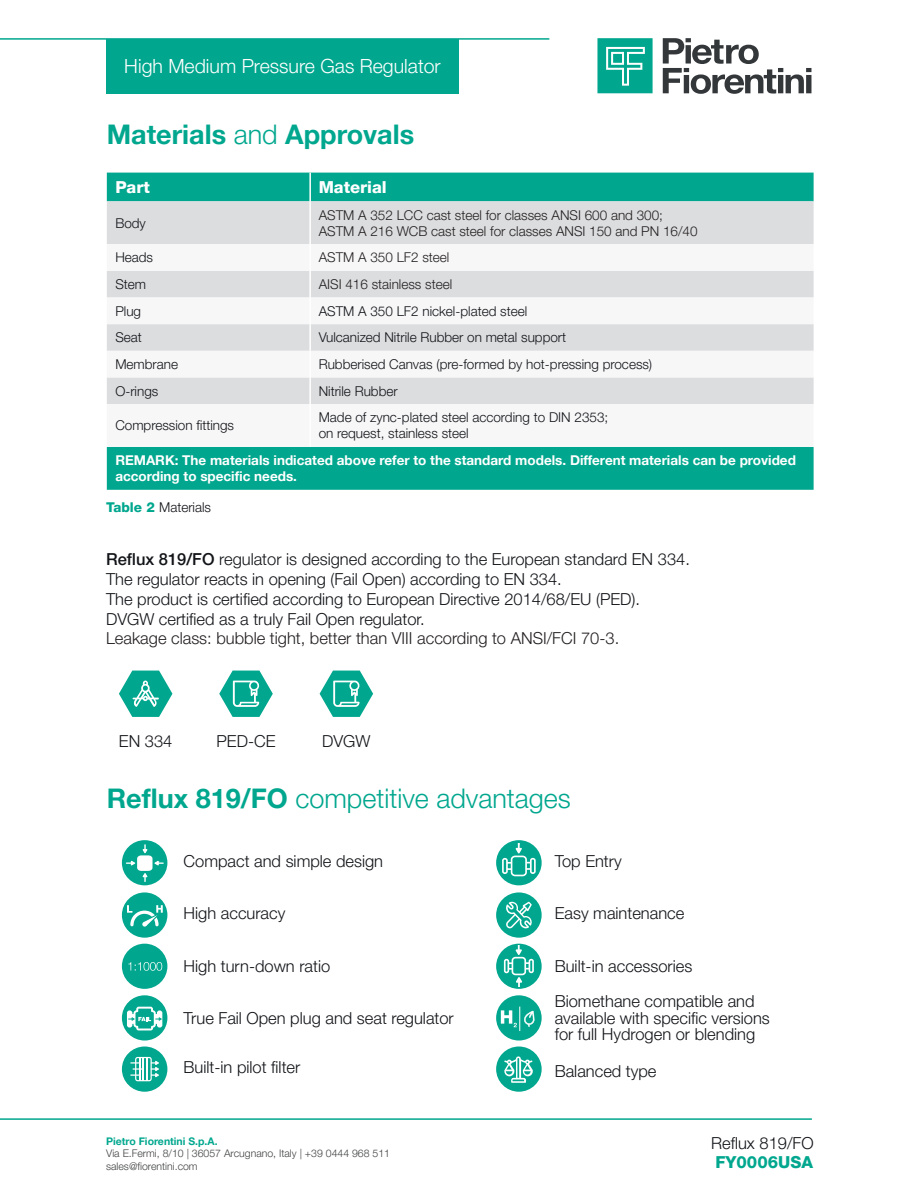
<style>
.page{position:relative;width:918px;height:1188px;background:#fff}
.page>*{position:absolute;margin:0;border:0;box-sizing:border-box;transform-origin:0 0}
.Titoletto{font:300 27px "Helvetica Neue LT Pro";color:#00a78e}
.Titoletto-2{font:700 27px "Helvetica Neue LT Pro";color:#00a78e}
.t1{font:300 19.5px "Helvetica Neue LT Pro";color:#fff}
.Testo{font:300 16.5px/16.5px "Helvetica Neue LT Pro";color:#121418}
.bullet_non_puntato{font:300 16.5px "Helvetica Neue LT Pro";color:#121418}
.Testo-2{font:300 16.5px "Helvetica Neue LT Pro";color:#231f20}
.testo_sciolto{font:300 16.5px "Helvetica Neue LT Pro";color:#121418}
.titoli_tabella_bianc{font:800 16.5px "Helvetica Neue LT Pro";color:#fff}
.titoletto_technische{font:800 16.5px "Helvetica Neue LT Pro";color:#00a78e}
.testo_tabella{font:300 13.5px "Helvetica Neue LT Pro";color:#121418}
.testo_tabella-2{font:300 13.5px "Helvetica Neue LT Pro";color:#231f20}
.testo_tabella-3{font:700 13.5px/16.2px "Helvetica Neue LT Pro";color:#fff}
.t2{font:300 10.5px/12.6px "Helvetica Neue LT Pro";color:#414243}
.t3{font:700 10.5px "Helvetica Neue LT Pro";color:#00a78e}
.s1{font-weight:300}
.s2{font-weight:800;color:#00a78e}
.s3{font-weight:500}
.s4{font-weight:700}
</style>
<div class="page">
<hr style="left:0;top:38px;width:549px;height:2px;background:#00a78e">
<hr style="left:0;top:1118px;width:812px;height:2px;background:#00a78e">
<svg style="left:663px;top:38px;width:148px;height:56px"></svg>
<svg style="left:597px;top:38px;width:56px;height:55px;background:#29b5a0"></svg>
<div style="left:106px;top:39px;width:353px;height:55px;background:#00a78e"></div>
<div style="left:107px;top:173px;width:707px;height:317px;background:#00a78e"></div>
<div style="left:107px;top:201px;width:707px;height:43px;background:#dcdddf"></div>
<svg style="left:107px;top:244px;width:707px;height:203px"></svg>
<hr style="left:309px;top:298px;width:2px;height:26px;background:#fff">
<hr style="left:309px;top:324px;width:2px;height:27px;background:#fff">
<hr style="left:309px;top:351px;width:2px;height:26px;background:#fff">
<hr style="left:309px;top:377px;width:2px;height:27px;background:#fff">
<hr style="left:309px;top:404px;width:2px;height:43px;background:#fff">
<hr style="left:309px;top:201px;width:2px;height:43px;background:#fff">
<hr style="left:309px;top:244px;width:2px;height:27px;background:#fff">
<hr style="left:309px;top:271px;width:2px;height:27px;background:#fff">
<hr style="left:309px;top:173px;width:2px;height:28px;background:#fff">
<svg style="left:119px;top:671px;width:53px;height:46px"></svg>
<svg style="left:320px;top:671px;width:53px;height:46px"></svg>
<svg style="left:219px;top:671px;width:54px;height:46px"></svg>
<div style="left:122px;top:840px;width:45px;height:45px;background:#00a78e;border-radius:50%"></div>
<svg style="left:126px;top:844px;width:38px;height:38px"></svg>
<div style="left:496px;top:840px;width:46px;height:45px;background:#00a78e;border-radius:50%"></div>
<svg style="left:502px;top:843px;width:34px;height:33px"></svg>
<div style="left:122px;top:892px;width:45px;height:46px;background:#00a78e;border-radius:50%"></div>
<svg style="left:127px;top:905px;width:36px;height:22px"></svg>
<div style="left:496px;top:892px;width:46px;height:46px;background:#00a78e;border-radius:50%"></div>
<svg style="left:506px;top:902px;width:26px;height:26px"></svg>
<div style="left:122px;top:944px;width:45px;height:45px;background:#00a78e;border-radius:50%"></div>
<svg style="left:128px;top:962px;width:34px;height:9px"></svg>
<div style="left:496px;top:944px;width:46px;height:45px;background:#00a78e;border-radius:50%"></div>
<svg style="left:504px;top:945px;width:30px;height:42px"></svg>
<div style="left:122px;top:995px;width:45px;height:46px;background:#00a78e;border-radius:50%"></div>
<svg style="left:127px;top:1007px;width:35px;height:23px"></svg>
<div style="left:122px;top:1047px;width:45px;height:45px;background:#00a78e;border-radius:50%"></div>
<svg style="left:130px;top:1057px;width:29px;height:24px"></svg>
<div style="left:496px;top:1047px;width:46px;height:45px;background:#00a78e;border-radius:50%"></div>
<svg style="left:504px;top:1056px;width:29px;height:27px"></svg>
<div style="left:496px;top:995px;width:46px;height:46px;background:#00a78e;border-radius:50%"></div>
<svg style="left:501px;top:1007px;width:33px;height:24px"></svg>
<p class="t1" style="left:124px;top:54px;width:318px">High Medium Pressure Gas Regulator</p>
<p class="Titoletto-2" style="left:107px;top:118px;width:309px">Materials <span class="s1">and</span> Approvals</p>
<p class="titoli_tabella_bianc" style="left:115px;top:177px;width:36px">Part</p>
<p class="titoli_tabella_bianc" style="left:319px;top:177px;width:70px">Material</p>
<p class="testo_tabella" style="left:115px;top:215px;width:32px">Body</p>
<p class="testo_tabella-2" style="left:319px;top:206px;width:346px">ASTM A 352 LCC cast steel for classes ANSI 600 and 300;</p>
<p class="testo_tabella-2" style="left:319px;top:223px;width:380px">ASTM A 216 WCB cast steel for classes ANSI 150 and PN 16/40</p>
<p class="testo_tabella" style="left:115px;top:249px;width:39px">Heads</p>
<p class="testo_tabella-2" style="left:319px;top:249px;width:132px">ASTM A 350 LF2 steel</p>
<p class="testo_tabella" style="left:115px;top:276px;width:32px">Stem</p>
<p class="testo_tabella-2" style="left:319px;top:276px;width:135px">AISI 416 stainless steel</p>
<p class="testo_tabella" style="left:115px;top:303px;width:27px">Plug</p>
<p class="testo_tabella" style="left:319px;top:303px;width:210px">ASTM A 350 LF2 nickel-plated steel</p>
<p class="testo_tabella" style="left:115px;top:329px;width:28px">Seat</p>
<p class="testo_tabella" style="left:319px;top:329px;width:249px">Vulcanized Nitrile Rubber on metal support</p>
<p class="testo_tabella" style="left:115px;top:356px;width:64px">Membrane</p>
<p class="testo_tabella" style="left:319px;top:356px;width:335px">Rubberised Canvas (pre-formed by hot-pressing process)</p>
<p class="testo_tabella" style="left:115px;top:383px;width:44px">O-rings</p>
<p class="testo_tabella" style="left:319px;top:383px;width:81px">Nitrile Rubber</p>
<p class="testo_tabella" style="left:115px;top:417px;width:120px">Compression fittings</p>
<p class="testo_tabella" style="left:319px;top:409px;width:291px">Made of zync-plated steel according to DIN 2353;</p>
<p class="testo_tabella" style="left:319px;top:425px;width:152px">on request, stainless steel</p>
<p class="testo_tabella-3" style="left:115px;top:452px;width:682px">REMARK: The materials indicated above refer to the standard models. Different materials can be provided according to specific needs.</p>
<p class="testo_tabella" style="left:106px;top:499px;width:107px"><span class="s2">Table 2</span> Materials</p>
<p class="Testo" style="left:106px;top:551px;width:585px"><span class="s3">Reflux 819/FO</span> regulator is designed according to the European standard EN 334.</p>
<p class="Testo" style="left:106px;top:571px;width:457px">The regulator reacts in opening (Fail Open) according to EN 334.</p>
<p class="Testo" style="left:106px;top:590px;width:536px">The product is certified according to European Directive 2014/68/EU (PED).</p>
<p class="Testo" style="left:106px;top:610px;width:320px">DVGW certified as a truly Fail Open regulator.</p>
<p class="Testo-2" style="left:106px;top:628px;width:515px">Leakage class: bubble tight, better than VIII according to ANSI/FCI 70-3.</p>
<p class="bullet_non_puntato" style="left:119px;top:731px;width:55px">EN 334</p>
<p class="bullet_non_puntato" style="left:217px;top:731px;width:60px">PED-CE</p>
<p class="bullet_non_puntato" style="left:322px;top:731px;width:50px">DVGW</p>
<p class="Titoletto" style="left:107px;top:782px;width:466px"><span class="s4">Reflux 819/FO</span> competitive advantages</p>
<p class="bullet_non_puntato" style="left:184px;top:851px;width:201px">Compact and simple design</p>
<p class="bullet_non_puntato" style="left:184px;top:903px;width:103px">High accuracy</p>
<p class="bullet_non_puntato" style="left:184px;top:956px;width:148px">High turn-down ratio</p>
<p class="bullet_non_puntato" style="left:184px;top:1008px;width:272px">True Fail Open plug and seat regulator</p>
<p class="bullet_non_puntato" style="left:555px;top:851px;width:68px">Top Entry</p>
<p class="bullet_non_puntato" style="left:555px;top:903px;width:131px">Easy maintenance</p>
<p class="bullet_non_puntato" style="left:555px;top:956px;width:139px">Built-in accessories</p>
<p class="Testo" style="left:555px;top:993px;width:217px">Biomethane compatible and available with specific versions</p>
<p class="Testo" style="left:555px;top:1026px;width:202px">for full Hydrogen or blending</p>
<p class="bullet_non_puntato" style="left:184px;top:1057px;width:118px">Built-in pilot filter</p>
<p class="bullet_non_puntato" style="left:555px;top:1061px;width:103px">Balanced type</p>
<p class="t3" style="left:106px;top:1134px;width:113px">Pietro Fiorentini S.p.A.</p>
<p class="t2" style="left:106px;top:1147px;width:285px">Via E.Fermi, 8/10 | 36057 Arcugnano, Italy | +39 0444 968 511 sales@fiorentini.com</p>
<p class="testo_sciolto" style="left:711px;top:1133px;width:104px">Reflux 819/FO</p>
<p class="titoletto_technische" style="left:715px;top:1152px;width:99px">FY0006USA</p>
</div>
